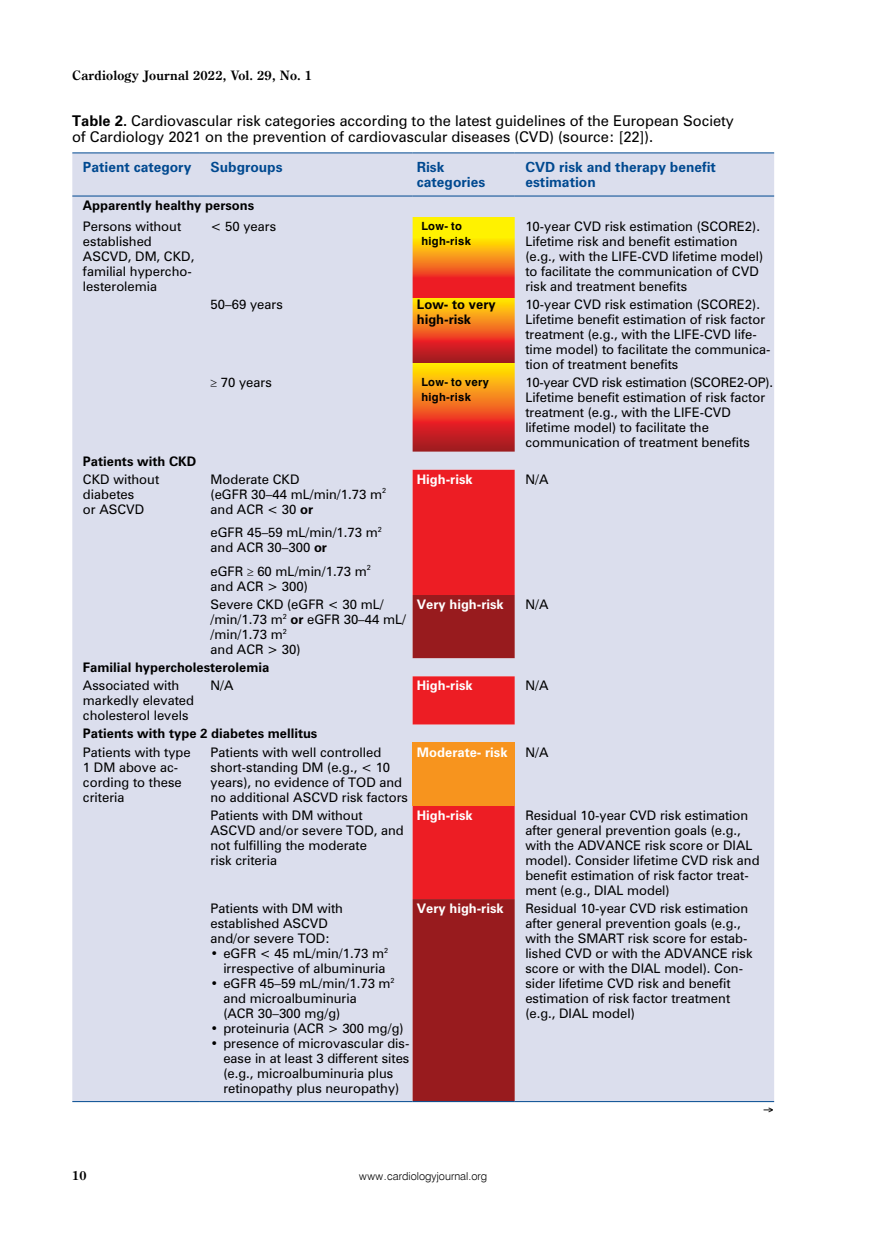
<style>
.page{position:relative;width:872px;height:1234px;background:#fff}
.page>*{position:absolute;margin:0;border:0;box-sizing:border-box;transform-origin:0 0}
.t1{font:13.5px/16.5px "Zurich PL";color:#000}
.t2{font:700 13.05px "Century Oldst EU";letter-spacing:.015em;color:#000}
.t3{font:700 12.75px/15px "Zurich PL";color:#004990}
.t4{font:700 12.75px "Century Oldst EU";color:#000}
.t5{font:12px/15px "Zurich PL";color:#000}
.t6{font:700 12px/15px "Zurich PL";color:#000}
.t7{font:700 12px "Zurich PL";color:#fff}
.t8{font:10.95px "Swis 721 Lt EU";color:#000}
.t9{font:700 10.5px/15px "Swis 721 PL";letter-spacing:.03em;color:#000}
.t10{font:6.6px "Zurich PL";color:#000}
.s1{font-weight:700}
</style>
<div class="page">
<div style="left:72px;top:153px;width:702px;height:947px;background:#dbdeed"></div>
<div style="left:412px;top:469px;width:103px;height:126px;background:#ed1d24"></div>
<svg style="left:412px;top:595px;width:103px;height:505px;background:#b92d32"></svg>
<div style="left:412px;top:742px;width:103px;height:63px;background:#f7941e"></div>
<hr style="left:72px;top:152px;width:128px;height:1px;background:#004990">
<hr style="left:200px;top:152px;width:212px;height:1px;background:#004990">
<hr style="left:412px;top:152px;width:103px;height:1px;background:#004990">
<hr style="left:515px;top:152px;width:259px;height:1px;background:#004990">
<hr style="left:72px;top:196px;width:128px;height:1px;background:#004990">
<hr style="left:200px;top:196px;width:212px;height:1px;background:#004990">
<hr style="left:412px;top:196px;width:103px;height:1px;background:#004990">
<hr style="left:515px;top:196px;width:259px;height:1px;background:#004990">
<hr style="left:200px;top:1100px;width:212px;height:1px;background:#004990">
<hr style="left:412px;top:1100px;width:103px;height:1px;background:#004990">
<hr style="left:515px;top:1100px;width:259px;height:1px;background:#004990">
<hr style="left:72px;top:1100px;width:128px;height:1px;background:#004990">
<p class="t2" style="left:72px;top:67px;width:241px">Cardiology Journal 2022, Vol. 29, No. 1</p>
<p class="t1" style="left:72px;top:112px;width:663px"><span class="s1">Table 2.</span> Cardiovascular risk categories according to the latest guidelines of the European Society of Cardiology 2021 on the prevention of cardiovascular diseases (CVD) (source: [22]).</p>
<p class="t3" style="left:83px;top:159px;width:110px">Patient category</p>
<p class="t3" style="left:210px;top:159px;width:74px">Subgroups</p>
<p class="t3" style="left:417px;top:159px;width:70px">Risk categories</p>
<p class="t3" style="left:525px;top:159px;width:192px">CVD risk and therapy benefit estimation</p>
<p class="t6" style="left:83px;top:197px;width:173px">Apparently healthy persons</p>
<p class="t5" style="left:83px;top:218px;width:113px">Persons without established<br>ASCVD, DM, CKD, familial hypercho&shy;lesterolemia</p>
<p class="t5" style="left:210px;top:218px;width:67px">&lt; 50 years</p>
<p class="t9" style="left:421px;top:218px;width:51px">Low- to high-risk</p>
<p class="t5" style="left:525px;top:218px;width:239px">10-year CVD risk estimation (SCORE2).<br>Lifetime risk and benefit estimation (e.g., with the LIFE-CVD lifetime model) to facilitate the communication of CVD risk and treatment benefits</p>
<p class="t5" style="left:210px;top:297px;width:74px">50–69 years</p>
<p class="t6" style="left:417px;top:297px;width:80px">Low- to very high-risk</p>
<p class="t5" style="left:525px;top:297px;width:247px">10-year CVD risk estimation (SCORE2).<br>Lifetime benefit estimation of risk factor treatment (e.g., with the LIFE-CVD life&shy;time model) to facilitate the communica&shy;tion of treatment benefits</p>
<p class="t5" style="left:210px;top:375px;width:63px">≥ 70 years</p>
<p class="t9" style="left:421px;top:374px;width:69px">Low- to very high-risk</p>
<p class="t5" style="left:525px;top:375px;width:249px">10-year CVD risk estimation (SCORE2-OP).<br>Lifetime benefit estimation of risk factor treatment (e.g., with the LIFE-CVD lifetime model) to facilitate the communication of treatment benefits</p>
<p class="t6" style="left:83px;top:453px;width:115px">Patients with CKD</p>
<p class="t5" style="left:83px;top:471px;width:78px">CKD without diabetes<br>or ASCVD</p>
<p class="t5" style="left:210px;top:471px;width:173px">Moderate CKD<br>(eGFR 30–44 mL/min/1.73 m</p>
<p class="t7" style="left:417px;top:471px;width:57px">High-risk</p>
<p class="t5" style="left:525px;top:471px;width:25px">N/A</p>
<p class="t10" style="left:382px;top:486px;width:6px">2</p>
<p class="t5" style="left:210px;top:497px;width:169px;line-height:23.5px">and ACR &lt; 30 <span class="s1">or<br></span>eGFR 45–59 mL/min/1.73 m</p>
<p class="t10" style="left:378px;top:524px;width:6px">2</p>
<p class="t5" style="left:210px;top:535px;width:158px;line-height:23.5px">and ACR 30–300 <span class="s1">or<br></span>eGFR ≥ 60 mL/min/1.73 m</p>
<p class="t10" style="left:367px;top:563px;width:6px">2</p>
<p class="t5" style="left:210px;top:578px;width:99px">and ACR &gt; 300)</p>
<p class="t5" style="left:210px;top:596px;width:175px">Severe CKD (eGFR &lt; 30 mL/ /min/1.73 m</p>
<p class="t10" style="left:283px;top:611px;width:6px">2</p>
<p class="t5" style="left:290px;top:611px;width:117px"><span class="s1">or</span> eGFR 30–44 mL/</p>
<p class="t5" style="left:210px;top:626px;width:74px">/min/1.73 m</p>
<p class="t10" style="left:283px;top:626px;width:6px">2</p>
<p class="t5" style="left:210px;top:641px;width:92px">and ACR &gt; 30)</p>
<p class="t7" style="left:417px;top:596px;width:88px">Very high-risk</p>
<p class="t5" style="left:525px;top:596px;width:25px">N/A</p>
<p class="t6" style="left:83px;top:659px;width:188px">Familial hypercholesterolemia</p>
<p class="t5" style="left:83px;top:677px;width:113px">Associated with markedly elevated cholesterol levels</p>
<p class="t5" style="left:210px;top:677px;width:25px">N/A</p>
<p class="t7" style="left:417px;top:677px;width:57px">High-risk</p>
<p class="t5" style="left:525px;top:677px;width:25px">N/A</p>
<p class="t6" style="left:83px;top:726px;width:236px">Patients with type 2 diabetes mellitus</p>
<p class="t5" style="left:83px;top:744px;width:109px">Patients with type<br>1 DM above ac&shy;cording to these criteria</p>
<p class="t5" style="left:210px;top:744px;width:199px">Patients with well controlled short-standing DM (e.g., &lt; 10 years), no evidence of TOD and no additional ASCVD risk factors</p>
<p class="t7" style="left:417px;top:743px;width:92px">Moderate- risk</p>
<p class="t5" style="left:525px;top:744px;width:25px">N/A</p>
<p class="t5" style="left:210px;top:807px;width:195px">Patients with DM without<br>ASCVD and/or severe TOD, and not fulfilling the moderate<br>risk criteria</p>
<p class="t7" style="left:417px;top:806px;width:57px">High-risk</p>
<p class="t5" style="left:525px;top:807px;width:236px">Residual 10-year CVD risk estimation after general prevention goals (e.g., with the ADVANCE risk score or DIAL model). Consider lifetime CVD risk and benefit estimation of risk factor treat&shy;ment (e.g., DIAL model)</p>
<p class="t5" style="left:210px;top:900px;width:134px">Patients with DM with established ASCVD and/or severe TOD:</p>
<p class="t5" style="left:210px;top:945px;width:175px">• eGFR &lt; 45 mL/min/1.73 m</p>
<p class="t10" style="left:384px;top:945px;width:6px">2</p>
<p class="t5" style="left:223px;top:960px;width:164px">irrespective of albuminuria</p>
<p class="t5" style="left:210px;top:975px;width:181px">• eGFR 45–59 mL/min/1.73 m</p>
<p class="t10" style="left:390px;top:975px;width:6px">2</p>
<p class="t5" style="left:223px;top:990px;width:135px">and microalbuminuria (ACR 30–300 mg/g)</p>
<p class="t5" style="left:210px;top:1020px;width:195px">• proteinuria (ACR &gt; 300 mg/g)</p>
<p class="t5" style="left:223px;top:1035px;width:188px;text-indent:-13px">• presence of microvascular dis&shy;ease in at least 3 different sites (e.g., microalbuminuria plus retinopathy plus neuropathy)</p>
<p class="t7" style="left:417px;top:900px;width:88px">Very high-risk</p>
<p class="t5" style="left:525px;top:900px;width:229px">Residual 10-year CVD risk estimation after general prevention goals (e.g., with the SMART risk score for estab&shy;lished CVD or with the ADVANCE risk score or with the DIAL model). Con&shy;sider lifetime CVD risk and benefit estimation of risk factor treatment (e.g., DIAL model)</p>
<p class="t4" style="left:72px;top:1167px;width:16px">10</p>
<p class="t8" style="left:359px;top:1169px;width:129px">www.cardiologyjournal.org</p>
</div>
